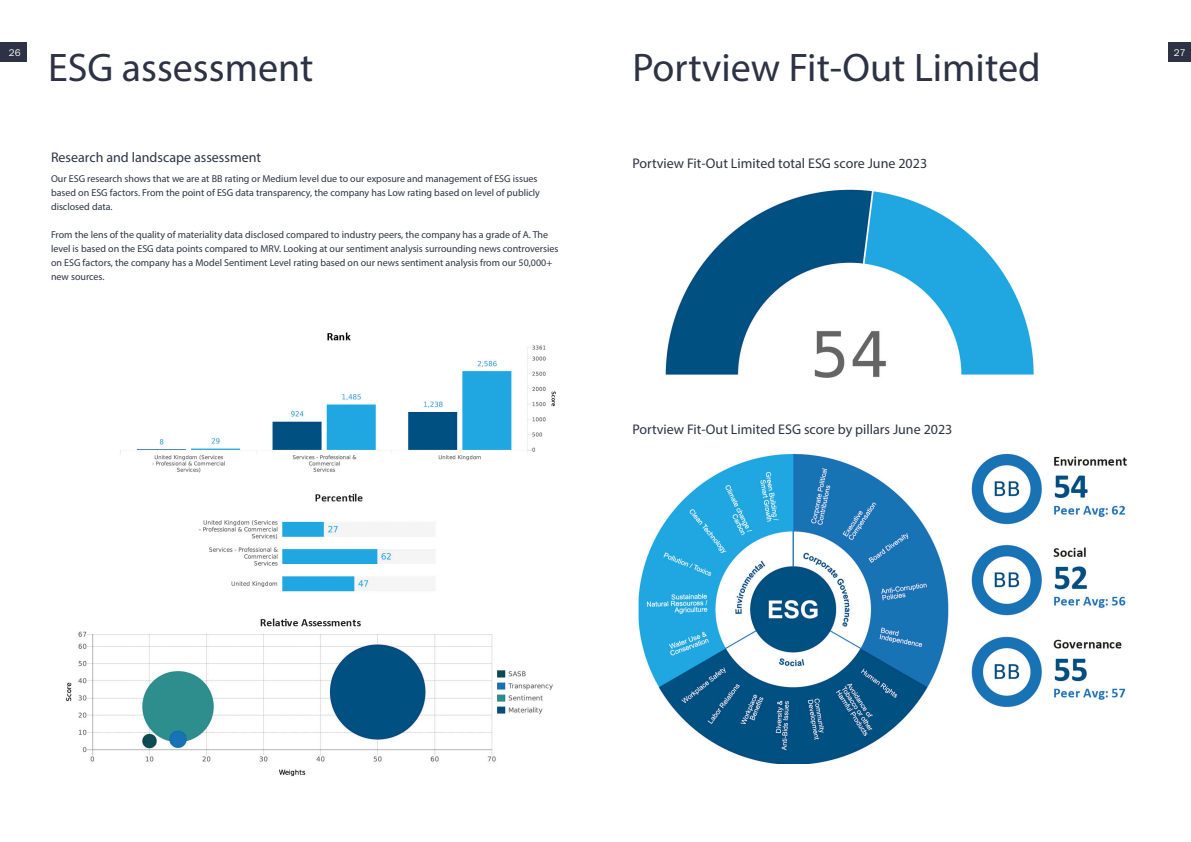
<style>
.page{position:relative;width:1191px;height:842px;background:#fff}
.page>*{position:absolute;margin:0;border:0;box-sizing:border-box;transform-origin:0 0}
.t1{font:40px "Myriad Pro";color:#2d3344}
.Body{font:14px "Myriad Pro";color:#2d3344}
.Text_in_frame{font:14px "Myriad Pro";color:#2d3344}
.Body-2{font:10px/14px "Myriad Pro";color:#2d3344}
.t2{font:10px "Franklin Gothic URW Boo";color:#fff}
</style>
<div class="page">
<div style="left:0;top:43px;width:26px;height:19px;background:#2d3344"></div>
<div style="left:1168px;top:43px;width:23px;height:19px;background:#2d3344"></div>
<img style="left:66px;top:332px;width:490px;height:445px">
<img style="left:638px;top:453px;width:489px;height:311px">
<img style="left:665px;top:189px;width:369px;height:189px">
<p class="t2" style="left:9px;top:46px;width:13px">26</p>
<p class="t2" style="left:1174px;top:46px;width:13px">27</p>
<p class="t1" style="left:48px;top:43px;width:267px">ESG assessment</p>
<p class="t1" style="left:632px;top:43px;width:410px">Portview Fit-Out Limited</p>
<p class="Text_in_frame" style="left:51px;top:149px;width:211px">Research and landscape assessment</p>
<p class="Body-2" style="left:51px;top:172px;width:490px">Our ESG research shows that we are at BB rating or Medium level due to our exposure and management of ESG issues based on ESG factors. From the point of ESG data transparency, the company has Low rating based on level of publicly disclosed data.</p>
<p class="Body-2" style="left:51px;top:228px;width:509px">From the lens of the quality of materiality data disclosed compared to industry peers, the company has a grade of A. The level is based on the ESG data points compared to MRV. Looking at our sentiment analysis surrounding news controversies on ESG factors, the company has a Model Sentiment Level rating based on our news sentiment analysis from our 50,000+ new sources.</p>
<p class="Body" style="left:632px;top:155px;width:296px">Portview Fit-Out Limited total ESG score June 2023</p>
<p class="Body" style="left:632px;top:421px;width:321px">Portview Fit-Out Limited ESG score by pillars June 2023</p>
</div>
